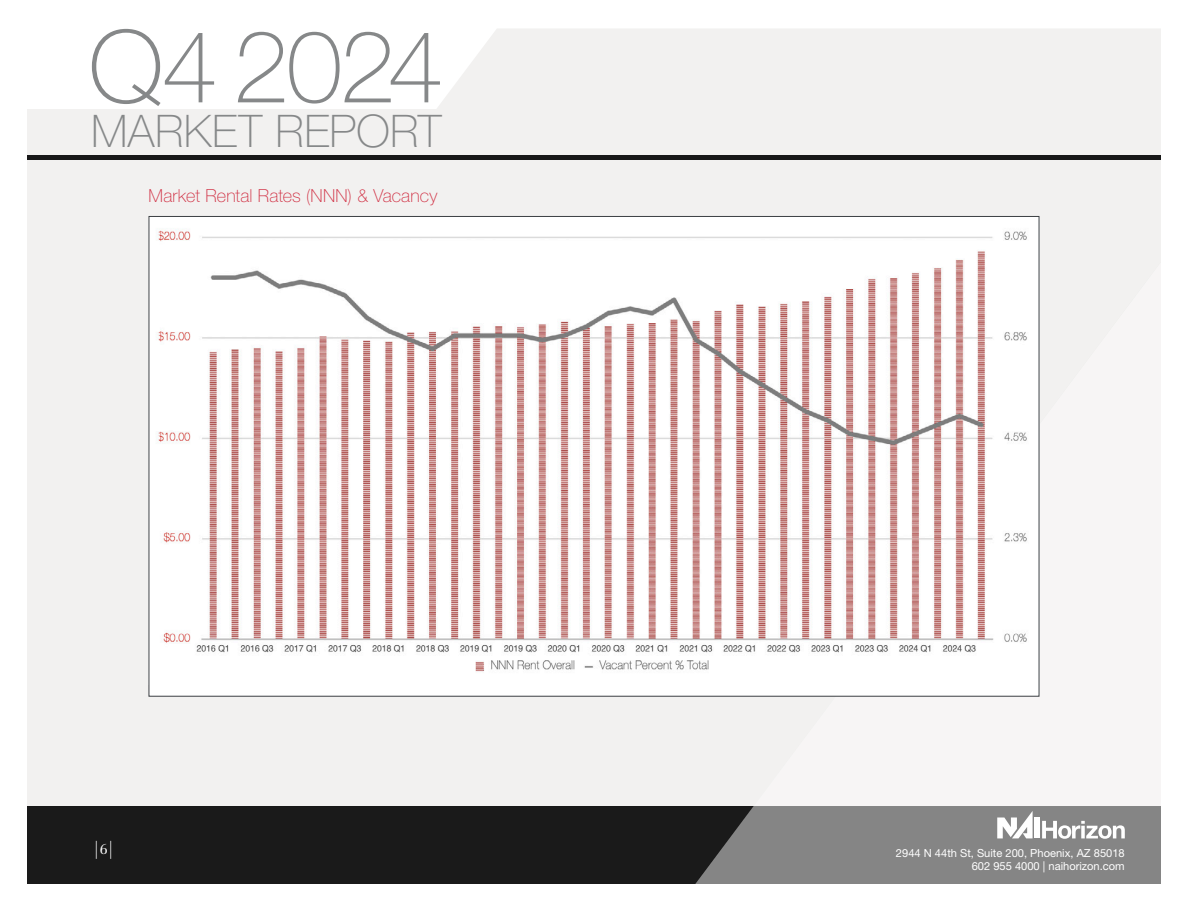
<style>
.page{position:relative;width:1188px;height:918px;background:#fff}
.page>*{position:absolute;margin:0;border:0;box-sizing:border-box;transform-origin:0 0}
.t1{font:100 100.5px "Helvetica Neue LT Std";letter-spacing:-.025em;color:#868889}
.t2{font:100 45px "Helvetica Neue LT Std";letter-spacing:.01em;color:#868889}
.Table_Subheads{font:100 18px "Helvetica Neue LT Std";letter-spacing:.01em;color:#d02c40}
.t3{font:100 18px "Helvetica Neue LT Std";color:#fff}
.t4{font:11.1px/13.4px "Helvetica Neue LT Std";color:#fff;text-align:right}
.s1{font-family:"Centennial LT Std";font-weight:300;font-size:13.5px}
</style>
<div class="page">
<div style="left:437px;top:29px;width:724px;height:80px;background:#f2f1f0"></div>
<div style="left:27px;top:109px;width:1134px;height:698px;background:#f2f1f0"></div>
<div style="left:27px;top:807px;width:1134px;height:77px;background:#1a1a1a"></div>
<svg style="left:695px;top:262px;width:466px;height:622px"></svg>
<div style="left:1034px;top:818px;width:6px;height:20px;background:#fff"></div>
<svg style="left:997px;top:811px;width:36px;height:27px"></svg>
<svg style="left:1042px;top:821px;width:83px;height:18px"></svg>
<div style="left:27px;top:155px;width:1134px;height:5px;background:#181818"></div>
<div style="left:149px;top:216px;width:890px;height:480px;background:#fff"></div>
<img style="left:158px;top:229px;width:869px;height:443px">
<h1 class="t1" style="left:89px;top:9px;width:356px">Q4 2024</h1>
<h2 class="t2" style="left:91px;top:106px;width:352px">MARKET REPORT</h2>
<p class="Table_Subheads" style="left:149px;top:185px;width:290px">Market Rental Rates (NNN) &amp; Vacancy</p>
<h3 class="t3" style="left:94px;top:838px;width:20px">|<span class="s1">6</span>|</h3>
<p class="t4" style="left:896px;top:846px;width:230px">2944 N 44th St, Suite 200, Phoenix, AZ 85018<br>602 955 4000 | naihorizon.com</p>
</div>
